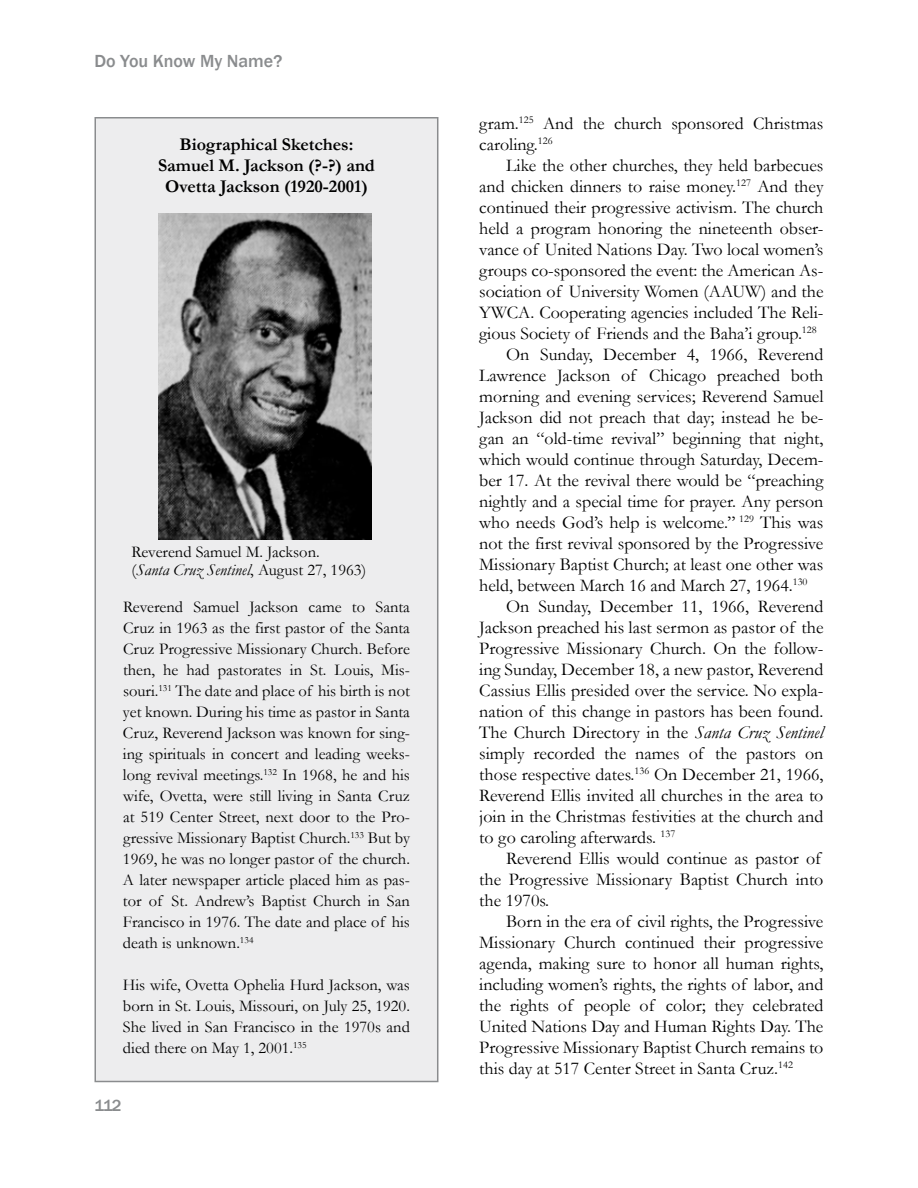
<style>
.page{position:relative;width:918px;height:1188px;background:#fff}
.page>*{position:absolute;margin:0;border:0;box-sizing:border-box;transform-origin:0 0}
.t1{font:18px/21px "Garamond";color:#000}
.t2{font:700 18px/21px "Garamond";color:#000;text-align:center}
.t3{font:500 18px "Franklin Gothic";color:#8a8c8e}
.t4{font:16.5px/21px "Garamond";color:#000;text-align:justify}
.t5{font:500 16.5px "Franklin Gothic";color:#8a8c8e}
.s1{font-style:italic}
</style>
<div class="page">
<div style="left:95px;top:118px;width:343px;height:964px;background:#ededee"></div>
<img style="left:158px;top:213px;width:214px;height:327px">
<div style="left:94px;top:117px;width:344px;height:965px;border:2px solid #8a8c8e"></div>
<p class="t3" style="left:94px;top:49px;width:189px">Do You Know My Name?</p>
<p class="t2" style="left:158px;top:134px;width:218px">Biographical Sketches:<br>Samuel M. Jackson (?-?) and<br>Ovetta Jackson (1920-2001)</p>
<p class="t4" style="left:131px;top:543px;width:236px;line-height:18px">Reverend Samuel M. Jackson.<br>(<span class="s1">Santa Cruz Sentinel</span>, August 27, 1963)</p>
<p class="t4" style="left:123px;top:596px;width:289px">Reverend Samuel Jackson came to Santa Cruz in 1963 as the first pastor of the Santa Cruz Progressive Missionary Church. Before then, he had pastorates in St. Louis, Mis&shy;souri.<sup>131</sup> The date and place of his birth is not yet known. During his time as pastor in Santa Cruz, Reverend Jackson was known for sing&shy;ing spirituals in concert and leading weeks&shy;long revival meetings.<sup>132</sup> In 1968, he and his wife, Ovetta, were still living in Santa Cruz at 519 Center Street, next door to the Pro&shy;gressive Missionary Baptist Church.<sup>133</sup> But by 1969, he was no longer pastor of the church.<br>A later newspaper article placed him as pas&shy;tor of St. Andrew’s Baptist Church in San Francisco in 1976. The date and place of his death is unknown.<sup>134</sup></p>
<p class="t4" style="left:123px;top:974px;width:288px">His wife, Ovetta Ophelia Hurd Jackson, was born in St. Louis, Missouri, on July 25, 1920.<br>She lived in San Francisco in the 1970s and died there on May 1, 2001.<sup>135</sup></p>
<p class="t5" style="left:94px;top:1095px;width:28px">112</p>
<p class="t1" style="left:479px;top:113px;width:346px">gram.<sup>125</sup> And the church sponsored Christmas caroling.<sup>126</sup></p>
<p class="t1" style="left:506px;top:155px;width:319px">Like the other churches, they held barbecues</p>
<p class="t1" style="left:479px;top:176px;width:346px">and chicken dinners to raise money.<sup>127</sup> And they</p>
<p class="t1" style="left:479px;top:197px;width:346px">continued their progressive activism. The church</p>
<p class="t1" style="left:479px;top:218px;width:346px">held a program honoring the nineteenth obser-</p>
<p class="t1" style="left:479px;top:239px;width:346px">vance of United Nations Day. Two local women’s</p>
<p class="t1" style="left:479px;top:260px;width:346px">groups co-sponsored the event: the American As-</p>
<p class="t1" style="left:479px;top:281px;width:346px">sociation of University Women (AAUW) and the</p>
<p class="t1" style="left:479px;top:302px;width:346px">YWCA. Cooperating agencies included The Reli-</p>
<p class="t1" style="left:479px;top:323px;width:339px">gious Society of Friends and the Baha’i group.<sup>128</sup></p>
<p class="t1" style="left:506px;top:344px;width:319px">On Sunday, December 4, 1966, Reverend</p>
<p class="t1" style="left:479px;top:365px;width:346px">Lawrence Jackson of Chicago preached both</p>
<p class="t1" style="left:479px;top:386px;width:346px">morning and evening services; Reverend Samuel</p>
<p class="t1" style="left:479px;top:407px;width:346px">Jackson did not preach that day; instead he be-</p>
<p class="t1" style="left:479px;top:428px;width:346px">gan an “old-time revival” beginning that night,</p>
<p class="t1" style="left:479px;top:449px;width:346px">which would continue through Saturday, Decem-</p>
<p class="t1" style="left:479px;top:470px;width:346px">ber 17. At the revival there would be “preaching</p>
<p class="t1" style="left:479px;top:491px;width:346px">nightly and a special time for prayer. Any person</p>
<p class="t1" style="left:479px;top:512px;width:346px">who needs God’s help is welcome.” <sup>129</sup> This was</p>
<p class="t1" style="left:479px;top:533px;width:346px">not the first revival sponsored by the Progressive</p>
<p class="t1" style="left:479px;top:554px;width:346px">Missionary Baptist Church; at least one other was</p>
<p class="t1" style="left:479px;top:575px;width:330px">held, between March 16 and March 27, 1964.<sup>130</sup></p>
<p class="t1" style="left:506px;top:596px;width:319px">On Sunday, December 11, 1966, Reverend</p>
<p class="t1" style="left:479px;top:617px;width:346px">Jackson preached his last sermon as pastor of the</p>
<p class="t1" style="left:479px;top:638px;width:346px">Progressive Missionary Church. On the follow-</p>
<p class="t1" style="left:479px;top:659px;width:346px">ing Sunday, December 18, a new pastor, Reverend</p>
<p class="t1" style="left:479px;top:680px;width:346px">Cassius Ellis presided over the service. No expla-</p>
<p class="t1" style="left:479px;top:701px;width:346px">nation of this change in pastors has been found.</p>
<p class="t1" style="left:479px;top:722px;width:346px">The Church Directory in the <span class="s1">Santa Cruz Sentinel</span></p>
<p class="t1" style="left:479px;top:743px;width:346px">simply recorded the names of the pastors on</p>
<p class="t1" style="left:479px;top:764px;width:346px">those respective dates.<sup>136</sup> On December 21, 1966,</p>
<p class="t1" style="left:479px;top:785px;width:346px">Reverend Ellis invited all churches in the area to</p>
<p class="t1" style="left:479px;top:806px;width:346px">join in the Christmas festivities at the church and</p>
<p class="t1" style="left:479px;top:827px;width:198px">to go caroling afterwards. <sup>137</sup></p>
<p class="t1" style="left:506px;top:848px;width:316px">Reverend Ellis would continue as pastor of</p>
<p class="t1" style="left:479px;top:869px;width:346px">the Progressive Missionary Baptist Church into</p>
<p class="t1" style="left:479px;top:890px;width:72px">the 1970s.</p>
<p class="t1" style="left:506px;top:911px;width:319px">Born in the era of civil rights, the Progressive</p>
<p class="t1" style="left:479px;top:932px;width:346px">Missionary Church continued their progressive</p>
<p class="t1" style="left:479px;top:953px;width:346px">agenda, making sure to honor all human rights,</p>
<p class="t1" style="left:479px;top:974px;width:346px">including women’s rights, the rights of labor, and</p>
<p class="t1" style="left:479px;top:995px;width:346px">the rights of people of color; they celebrated</p>
<p class="t1" style="left:479px;top:1016px;width:346px">United Nations Day and Human Rights Day. The</p>
<p class="t1" style="left:479px;top:1037px;width:346px">Progressive Missionary Baptist Church remains to</p>
<p class="t1" style="left:479px;top:1058px;width:315px">this day at 517 Center Street in Santa Cruz.<sup>142</sup></p>
</div>
